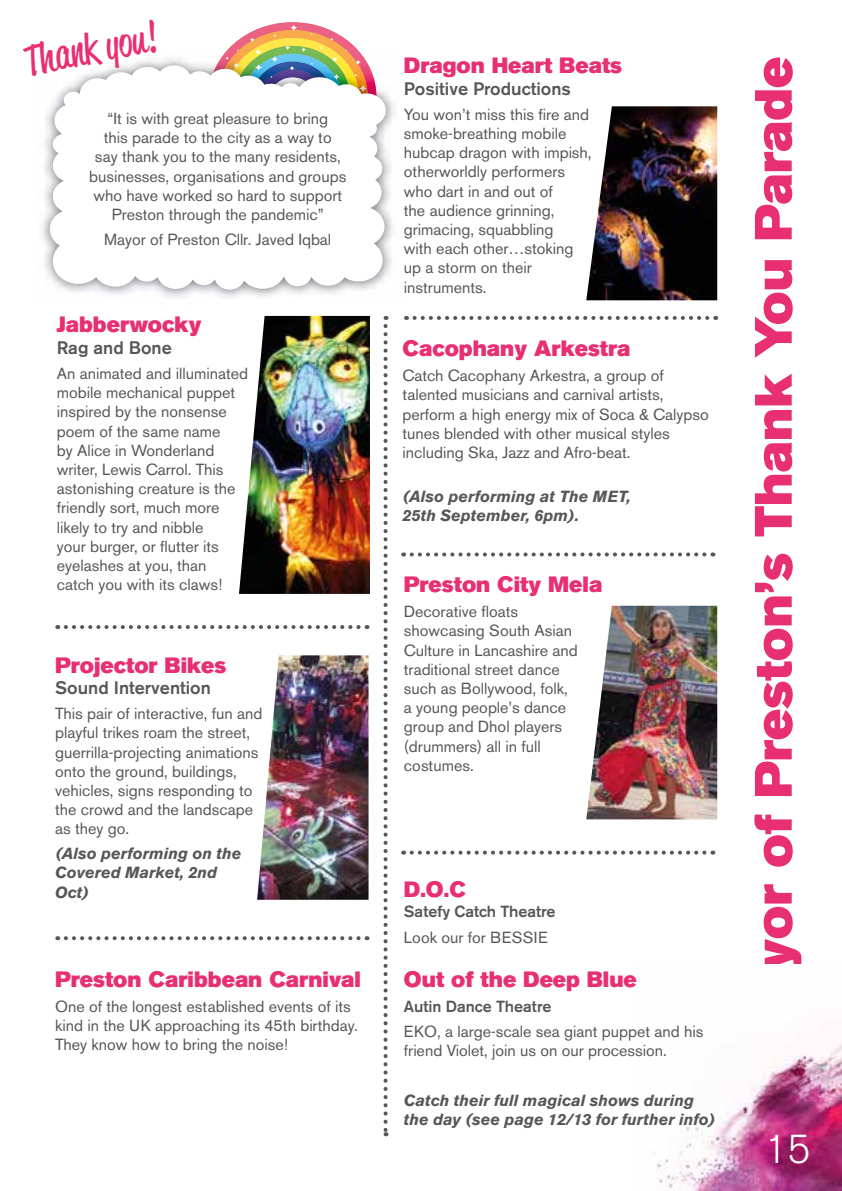
<style>
.page{position:relative;width:842px;height:1191px;background:#fff}
.page>*{position:absolute;margin:0;border:0;box-sizing:border-box;transform-origin:0 0}
.t1{font:52px "Akzidenz Grotesk BE Super";color:#e72f71}
.t2{font:41.4px "Reklame Script";color:#e72f71}
.t3{font:300 40px "Akzidenz Grotesk BE";color:#fff}
.t4{font:22px "Akzidenz Grotesk BE Super";color:#e72f71}
.t5{font:500 18px "Akzidenz Grotesk BE";color:#575756}
.t6{font:16px/19.2px "Akzidenz Grotesk BE";color:#575756}
.t7{font:italic 700 16px/19.2px "Akzidenz Grotesk BE";color:#575756}
.t8{font:500 16px "Akzidenz Grotesk BE";color:#575756}
</style>
<div class="page">
<img style="left:43px;top:58px;width:191px;height:240px">
<img style="left:336px;top:96px;width:58px;height:196px">
<svg style="left:209px;top:22px;width:159px;height:42px"></svg>
<svg style="left:50px;top:64px;width:338px;height:226px"></svg>
<img style="left:657px;top:1044px;width:185px;height:147px">
<img style="left:586px;top:106px;width:131px;height:194px">
<img style="left:239px;top:316px;width:131px;height:278px">
<img style="left:257px;top:655px;width:112px;height:244px">
<img style="left:586px;top:606px;width:131px;height:213px">
<svg style="left:384px;top:326px;width:4px;height:810px"></svg>
<svg style="left:406px;top:316px;width:301px;height:4px"></svg>
<svg style="left:57px;top:625px;width:302px;height:4px"></svg>
<svg style="left:403px;top:552px;width:301px;height:4px"></svg>
<svg style="left:57px;top:936px;width:302px;height:4px"></svg>
<svg style="left:403px;top:850px;width:301px;height:4px"></svg>
<h2 class="t2" style="left:20px;top:34px;width:136px;rotate:-11deg">Thank you!</h2>
<p class="t6" style="left:89px;top:109px;width:258px;text-align:center">“It is with great pleasure to bring<br>this parade to the city as a way to<br>say thank you to the many residents, businesses, organisations and groups who have worked so hard to support Preston through the pandemic”</p>
<p class="t6" style="left:104px;top:230px;width:229px">Mayor of Preston Cllr. Javed Iqbal</p>
<h3 class="t4" style="left:57px;top:312px;width:146px">Jabberwocky</h3>
<p class="t5" style="left:57px;top:337px;width:117px">Rag and Bone</p>
<p class="t6" style="left:57px;top:364px;width:193px">An animated and illuminated mobile mechanical puppet inspired by the nonsense poem of the same name<br>by Alice in Wonderland writer, Lewis Carrol. This astonishing creature is the friendly sort, much more likely to try and nibble<br>your burger, or flutter its eyelashes at you, than<br>catch you with its claws!</p>
<h3 class="t4" style="left:55px;top:652px;width:173px">Projector Bikes</h3>
<p class="t5" style="left:55px;top:677px;width:157px">Sound Intervention</p>
<p class="t6" style="left:55px;top:704px;width:209px">This pair of interactive, fun and playful trikes roam the street, guerrilla-projecting animations onto the ground, buildings, vehicles, signs responding to the crowd and the landscape as they go.</p>
<p class="t7" style="left:55px;top:844px;width:188px">(Also performing on the<br>Covered Market, 2nd<br>Oct)</p>
<h3 class="t4" style="left:55px;top:966px;width:307px">Preston Caribbean Carnival</h3>
<p class="t6" style="left:55px;top:996px;width:304px">One of the longest established events of its kind in the UK approaching its 45th birthday.<br>They know how to bring the noise!</p>
<h3 class="t4" style="left:404px;top:53px;width:220px">Dragon Heart Beats</h3>
<p class="t5" style="left:404px;top:77px;width:168px">Positive Productions</p>
<p class="t6" style="left:404px;top:105px;width:189px">You won’t miss this fire and smoke-breathing mobile hubcap dragon with impish, otherworldly performers who dart in and out of<br>the audience grinning, grimacing, squabbling<br>with each other…stoking up a storm on their instruments.</p>
<h3 class="t4" style="left:403px;top:336px;width:229px">Cacophany Arkestra</h3>
<p class="t6" style="left:403px;top:366px;width:308px">Catch Cacophany Arkestra, a group of talented musicians and carnival artists, perform a high energy mix of Soca &amp; Calypso tunes blended with other musical styles including Ska, Jazz and Afro-beat.</p>
<p class="t7" style="left:403px;top:487px;width:230px">(Also performing at The MET,<br>25th September, 6pm).</p>
<h3 class="t4" style="left:404px;top:572px;width:200px">Preston City Mela</h3>
<p class="t6" style="left:404px;top:602px;width:175px">Decorative floats showcasing South Asian<br>Culture in Lancashire and traditional street dance such as Bollywood, folk, a young people’s dance group and Dhol players (drummers) all in full costumes.</p>
<h3 class="t4" style="left:404px;top:877px;width:63px">D.O.C</h3>
<p class="t8" style="left:404px;top:901px;width:153px">Satefy Catch Theatre</p>
<p class="t6" style="left:404px;top:928px;width:145px">Look our for BESSIE</p>
<h3 class="t4" style="left:404px;top:966px;width:234px">Out of the Deep Blue</h3>
<p class="t8" style="left:404px;top:996px;width:149px">Autin Dance Theatre</p>
<p class="t6" style="left:404px;top:1021px;width:301px">EKO, a large-scale sea giant puppet and his friend Violet, join us on our procession.</p>
<p class="t7" style="left:404px;top:1090px;width:313px">Catch their full magical shows during the day (see page 12/13 for further info)</p>
<h1 class="t1" style="left:743px;top:1050px;width:995px;rotate:-90deg">Mayor of Preston’s Thank You Parade</h1>
<h3 class="t3" style="left:764px;top:1127px;width:48px">15</h3>
</div>
